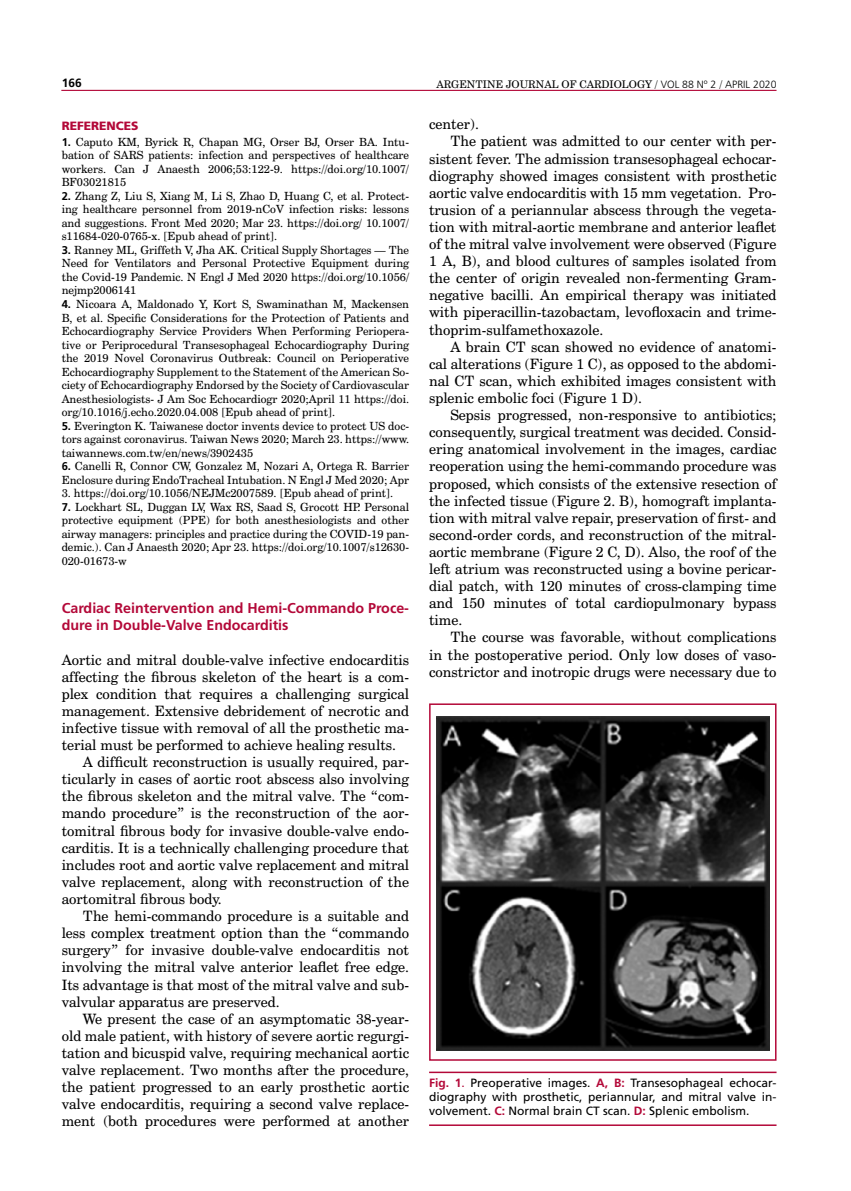
<style>
.page{position:relative;width:851px;height:1191px;background:#fff}
.page>*{position:absolute;margin:0;border:0;box-sizing:border-box;transform-origin:0 0}
.t1{font:14.25px "Century Schoolbook BT";color:#000}
.t2{font:700 14.25px/17.1px "Frutiger LT Std";color:#b30838}
.t3{font:12px/14.4px "Frutiger LT Std";color:#000;text-align:justify}
.t4{font:900 12px "Frutiger LT Std";color:#b30838}
.t5{font:700 12px "Frutiger LT Std";color:#000}
.t6{font:11.25px/13.5px "Century Schoolbook BT";color:#000;text-align:justify}
.t7{font:10.5px "Century Schoolbook BT";color:#000}
.s1{font-family:"Frutiger LT Std";font-weight:300}
.s2{font-family:"Frutiger LT Std";font-weight:700}
.s3{font-weight:700;color:#b30838}
.s4{color:#b30838}
</style>
<div class="page">
<hr style="left:61px;top:90px;width:715px;height:1px;background:#b30838">
<hr style="left:429px;top:1124px;width:347px;height:2px;background:#b30838">
<hr style="left:429px;top:1071px;width:347px;height:2px;background:#b30838">
<img style="left:436px;top:716px;width:333px;height:334px">
<div style="left:429px;top:703px;width:347px;height:357px;border:2px solid #b30838"></div>
<p class="t5" style="left:62px;top:75px;width:22px">166</p>
<p class="t7" style="left:436px;top:77px;width:341px">ARGENTINE JOURNAL OF CARDIOLOGY / <span class="s1">VOL 88 Nº 2</span> / <span class="s1">APRIL 2020</span></p>
<p class="t4" style="left:62px;top:119px;width:78px">REFERENCES</p>
<p class="t6" style="left:62px;top:135px;width:349px"><span class="s2">1.</span> Caputo KM, Byrick R, Chapan MG, Orser BJ, Orser BA. Intu&shy;bation of SARS patients: infection and perspectives of healthcare workers. Can J Anaesth 2006;53:122-9. https://doi.org/10.1007/ BF03021815</p>
<p class="t6" style="left:62px;top:189px;width:349px"><span class="s2">2.</span> Zhang Z, Liu S, Xiang M, Li S, Zhao D, Huang C, et al. Protect&shy;ing healthcare personnel from 2019-nCoV infection risks: lessons and suggestions. Front Med 2020; Mar 23. https://doi.org/ 10.1007/ s11684-020-0765-x. [Epub ahead of print].</p>
<p class="t6" style="left:62px;top:243px;width:349px"><span class="s2">3.</span> Ranney ML, Griffeth V, Jha AK. Critical Supply Shortages — The Need for Ventilators and Personal Protective Equipment during the Covid-19 Pandemic. N Engl J Med 2020 https://doi.org/10.1056/ nejmp2006141</p>
<p class="t6" style="left:62px;top:297px;width:349px"><span class="s2">4.</span> Nicoara A, Maldonado Y, Kort S, Swaminathan M, Mackensen B, et al. Specific Considerations for the Protection of Patients and Echocardiography Service Providers When Performing Periopera&shy;tive or Periprocedural Transesophageal Echocardiography During the 2019 Novel Coronavirus Outbreak: Council on Perioperative Echocardiography Supplement to the Statement of the American So&shy;ciety of Echocardiography Endorsed by the Society of Cardiovascular Anesthesiologists- J Am Soc Echocardiogr 2020;April 11 https://doi. org/10.1016/j.echo.2020.04.008 [Epub ahead of print].</p>
<p class="t6" style="left:62px;top:418px;width:349px"><span class="s2">5.</span> Everington K. Taiwanese doctor invents device to protect US doc&shy;tors against coronavirus. Taiwan News 2020; March 23. https://www. taiwannews.com.tw/en/news/3902435</p>
<p class="t6" style="left:62px;top:459px;width:349px"><span class="s2">6.</span> Canelli R, Connor CW, Gonzalez M, Nozari A, Ortega R. Barrier<br>Enclosure during EndoTracheal Intubation. N Engl J Med 2020; Apr</p>
<p class="t6" style="left:62px;top:486px;width:333px">3. https://doi.org/10.1056/NEJMc2007589. [Epub ahead of print].</p>
<p class="t6" style="left:62px;top:499px;width:349px"><span class="s2">7.</span> Lockhart SL, Duggan LV, Wax RS, Saad S, Grocott HP. Personal protective equipment (PPE) for both anesthesiologists and other airway managers: principles and practice during the COVID-19 pan&shy;demic.). Can J Anaesth 2020; Apr 23. https://doi.org/10.1007/s12630- 020-01673-w</p>
<p class="t2" style="left:62px;top:600px;width:349px">Cardiac Reintervention and Hemi-Commando Proce&shy;dure in Double-Valve Endocarditis</p>
<p class="t1" style="left:62px;top:650px;width:349px">Aortic and mitral double-valve infective endocarditis</p>
<p class="t1" style="left:62px;top:668px;width:349px">affecting the fibrous skeleton of the heart is a com-</p>
<p class="t1" style="left:62px;top:685px;width:349px">plex condition that requires a challenging surgical</p>
<p class="t1" style="left:62px;top:702px;width:349px">management. Extensive debridement of necrotic and</p>
<p class="t1" style="left:62px;top:719px;width:349px">infective tissue with removal of all the prosthetic ma-</p>
<p class="t1" style="left:62px;top:736px;width:336px">terial must be performed to achieve healing results.</p>
<p class="t1" style="left:83px;top:753px;width:327px">A difficult reconstruction is usually required, par-</p>
<p class="t1" style="left:62px;top:770px;width:349px">ticularly in cases of aortic root abscess also involving</p>
<p class="t1" style="left:62px;top:787px;width:349px">the fibrous skeleton and the mitral valve. The “com-</p>
<p class="t1" style="left:62px;top:804px;width:349px">mando procedure” is the reconstruction of the aor-</p>
<p class="t1" style="left:62px;top:821px;width:349px">tomitral fibrous body for invasive double-valve endo-</p>
<p class="t1" style="left:62px;top:839px;width:349px">carditis. It is a technically challenging procedure that</p>
<p class="t1" style="left:62px;top:856px;width:349px">includes root and aortic valve replacement and mitral</p>
<p class="t1" style="left:62px;top:873px;width:349px">valve replacement, along with reconstruction of the</p>
<p class="t1" style="left:62px;top:890px;width:161px">aortomitral fibrous body.</p>
<p class="t1" style="left:83px;top:907px;width:327px">The hemi-commando procedure is a suitable and</p>
<p class="t1" style="left:62px;top:924px;width:349px">less complex treatment option than the “commando</p>
<p class="t1" style="left:62px;top:941px;width:349px">surgery” for invasive double-valve endocarditis not</p>
<p class="t1" style="left:62px;top:958px;width:349px">involving the mitral valve anterior leaflet free edge.</p>
<p class="t1" style="left:62px;top:975px;width:349px">Its advantage is that most of the mitral valve and sub-</p>
<p class="t1" style="left:62px;top:992px;width:219px">valvular apparatus are preserved.</p>
<p class="t1" style="left:83px;top:1010px;width:327px">We present the case of an asymptomatic 38-year-</p>
<p class="t1" style="left:62px;top:1027px;width:349px">old male patient, with history of severe aortic regurgi-</p>
<p class="t1" style="left:62px;top:1044px;width:349px">tation and bicuspid valve, requiring mechanical aortic</p>
<p class="t1" style="left:62px;top:1061px;width:349px">valve replacement. Two months after the procedure,</p>
<p class="t1" style="left:62px;top:1078px;width:349px">the patient progressed to an early prosthetic aortic</p>
<p class="t1" style="left:62px;top:1095px;width:349px">valve endocarditis, requiring a second valve replace-</p>
<p class="t1" style="left:62px;top:1112px;width:349px">ment (both procedures were performed at another</p>
<p class="t1" style="left:429px;top:115px;width:51px">center).</p>
<p class="t1" style="left:450px;top:132px;width:327px">The patient was admitted to our center with per-</p>
<p class="t1" style="left:429px;top:150px;width:349px">sistent fever. The admission transesophageal echocar-</p>
<p class="t1" style="left:429px;top:167px;width:349px">diography showed images consistent with prosthetic</p>
<p class="t1" style="left:429px;top:184px;width:349px">aortic valve endocarditis with 15 mm vegetation. Pro-</p>
<p class="t1" style="left:429px;top:201px;width:349px">trusion of a periannular abscess through the vegeta-</p>
<p class="t1" style="left:429px;top:218px;width:349px">tion with mitral-aortic membrane and anterior leaflet</p>
<p class="t1" style="left:429px;top:235px;width:349px">of the mitral valve involvement were observed (Figure</p>
<p class="t1" style="left:429px;top:252px;width:349px">1 A, B), and blood cultures of samples isolated from</p>
<p class="t1" style="left:429px;top:269px;width:349px">the center of origin revealed non-fermenting Gram-</p>
<p class="t1" style="left:429px;top:286px;width:349px">negative bacilli. An empirical therapy was initiated</p>
<p class="t1" style="left:429px;top:303px;width:349px">with piperacillin-tazobactam, levofloxacin and trime-</p>
<p class="t1" style="left:429px;top:321px;width:176px">thoprim-sulfamethoxazole.</p>
<p class="t1" style="left:450px;top:338px;width:327px">A brain CT scan showed no evidence of anatomi-</p>
<p class="t1" style="left:429px;top:355px;width:349px">cal alterations (Figure 1 C), as opposed to the abdomi-</p>
<p class="t1" style="left:429px;top:372px;width:349px">nal CT scan, which exhibited images consistent with</p>
<p class="t1" style="left:429px;top:389px;width:214px">splenic embolic foci (Figure 1 D).</p>
<p class="t1" style="left:450px;top:406px;width:327px">Sepsis progressed, non-responsive to antibiotics;</p>
<p class="t1" style="left:429px;top:423px;width:349px">consequently, surgical treatment was decided. Consid-</p>
<p class="t1" style="left:429px;top:440px;width:349px">ering anatomical involvement in the images, cardiac</p>
<p class="t1" style="left:429px;top:457px;width:349px">reoperation using the hemi-commando procedure was</p>
<p class="t1" style="left:429px;top:474px;width:349px">proposed, which consists of the extensive resection of</p>
<p class="t1" style="left:429px;top:492px;width:349px">the infected tissue (Figure 2. B), homograft implanta-</p>
<p class="t1" style="left:429px;top:509px;width:349px">tion with mitral valve repair, preservation of first- and</p>
<p class="t1" style="left:429px;top:526px;width:349px">second-order cords, and reconstruction of the mitral-</p>
<p class="t1" style="left:429px;top:543px;width:349px">aortic membrane (Figure 2 C, D). Also, the roof of the</p>
<p class="t1" style="left:429px;top:560px;width:349px">left atrium was reconstructed using a bovine pericar-</p>
<p class="t1" style="left:429px;top:577px;width:349px">dial patch, with 120 minutes of cross-clamping time</p>
<p class="t1" style="left:429px;top:594px;width:349px">and 150 minutes of total cardiopulmonary bypass</p>
<p class="t1" style="left:429px;top:611px;width:35px">time.</p>
<p class="t1" style="left:450px;top:628px;width:327px">The course was favorable, without complications</p>
<p class="t1" style="left:429px;top:645px;width:349px">in the postoperative period. Only low doses of vaso-</p>
<p class="t1" style="left:429px;top:663px;width:349px">constrictor and inotropic drugs were necessary due to</p>
<p class="t3" style="left:429px;top:1075px;width:349px"><span class="s3">Fig. 1</span><span class="s4">.</span> Preoperative images. <span class="s3">A, B:</span> Transesophageal echocar&shy;diography with prosthetic, periannular, and mitral valve in&shy;volvement. <span class="s3">C:</span> Normal brain CT scan. <span class="s3">D:</span> Splenic embolism.</p>
</div>
